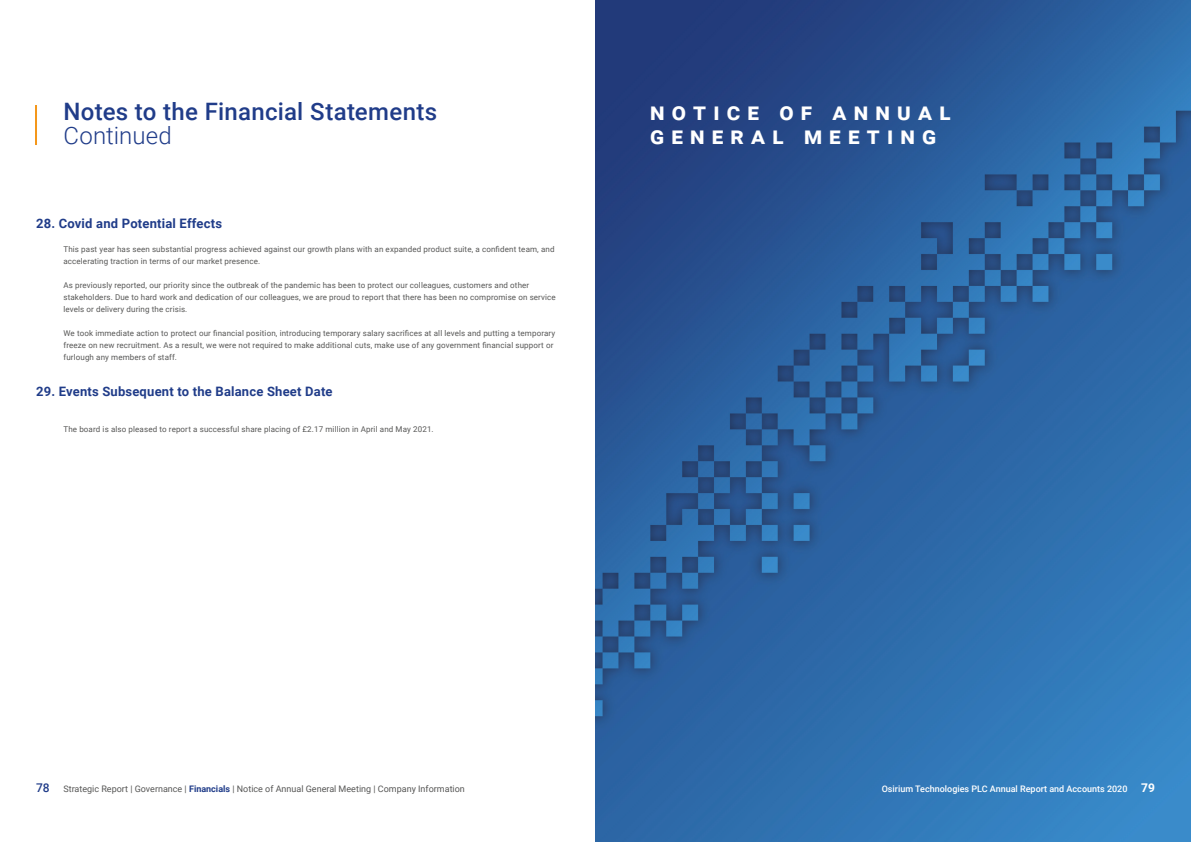
<style>
.page{position:relative;width:1191px;height:842px;background:#fff}
.page>*{position:absolute;margin:0;border:0;box-sizing:border-box;transform-origin:0 0}
.t1{font:500 24px "Roboto";letter-spacing:.01em;color:#203c89}
.t2{font:700 24px/24px "Roboto";letter-spacing:.3em;color:#fff}
.t3{font:300 24px "Roboto";letter-spacing:.005em;color:#203c89}
.t4{font:700 13px "Roboto";letter-spacing:.015em;color:#203c89}
.t5{font:9px "Roboto";color:#575756}
.t6{font:500 9px "Roboto";color:#fff}
.t7{font:8px/12px "Roboto";letter-spacing:.015em;color:#575756}
.s1{font-weight:500;font-size:12px;color:#203c89}
.s2{font-weight:700;color:#203c89}
.s3{font-weight:700;font-size:12px}
</style>
<div class="page">
<img style="left:595px;top:0;width:596px;height:842px">
<hr style="left:35px;top:105px;width:2px;height:40px;background:#f4971a">
<h1 class="t1" style="left:63px;top:95px;width:375px">Notes to the Financial Statements</h1>
<h1 class="t3" style="left:63px;top:119px;width:110px">Continued</h1>
<h2 class="t4" style="left:36px;top:214px;width:187px">28. Covid and Potential Effects</h2>
<p class="t7" style="left:63px;top:243px;width:492px">This past year has seen substantial progress achieved against our growth plans with an expanded product suite, a confident team, and accelerating traction in terms of our market presence.</p>
<p class="t7" style="left:63px;top:279px;width:494px">As previously reported, our priority since the outbreak of the pandemic has been to protect our colleagues, customers and other stakeholders. Due to hard work and dedication of our colleagues, we are proud to report that there has been no compromise on service levels or delivery during the crisis.</p>
<p class="t7" style="left:63px;top:327px;width:493px">We took immediate action to protect our financial position, introducing temporary salary sacrifices at all levels and putting a temporary freeze on new recruitment. As a result, we were not required to make additional cuts, make use of any government financial support or furlough any members of staff.</p>
<h2 class="t4" style="left:36px;top:382px;width:298px">29. Events Subsequent to the Balance Sheet Date</h2>
<p class="t7" style="left:63px;top:423px;width:372px">The board is also pleased to report a successful share placing of £2.17 million in April and May 2021.</p>
<h1 class="t2" style="left:650px;top:99px;width:302px">notice of annual general meeting</h1>
<p class="t5" style="left:36px;top:782px;width:430px"><span class="s1">78</span> Strategic Report | Governance | <span class="s2">Financials</span> | Notice of Annual General Meeting | Company Information</p>
<p class="t6" style="left:881px;top:782px;width:275px">Osirium Technologies PLC Annual Report and Accounts 2020 <span class="s3">79</span></p>
</div>
